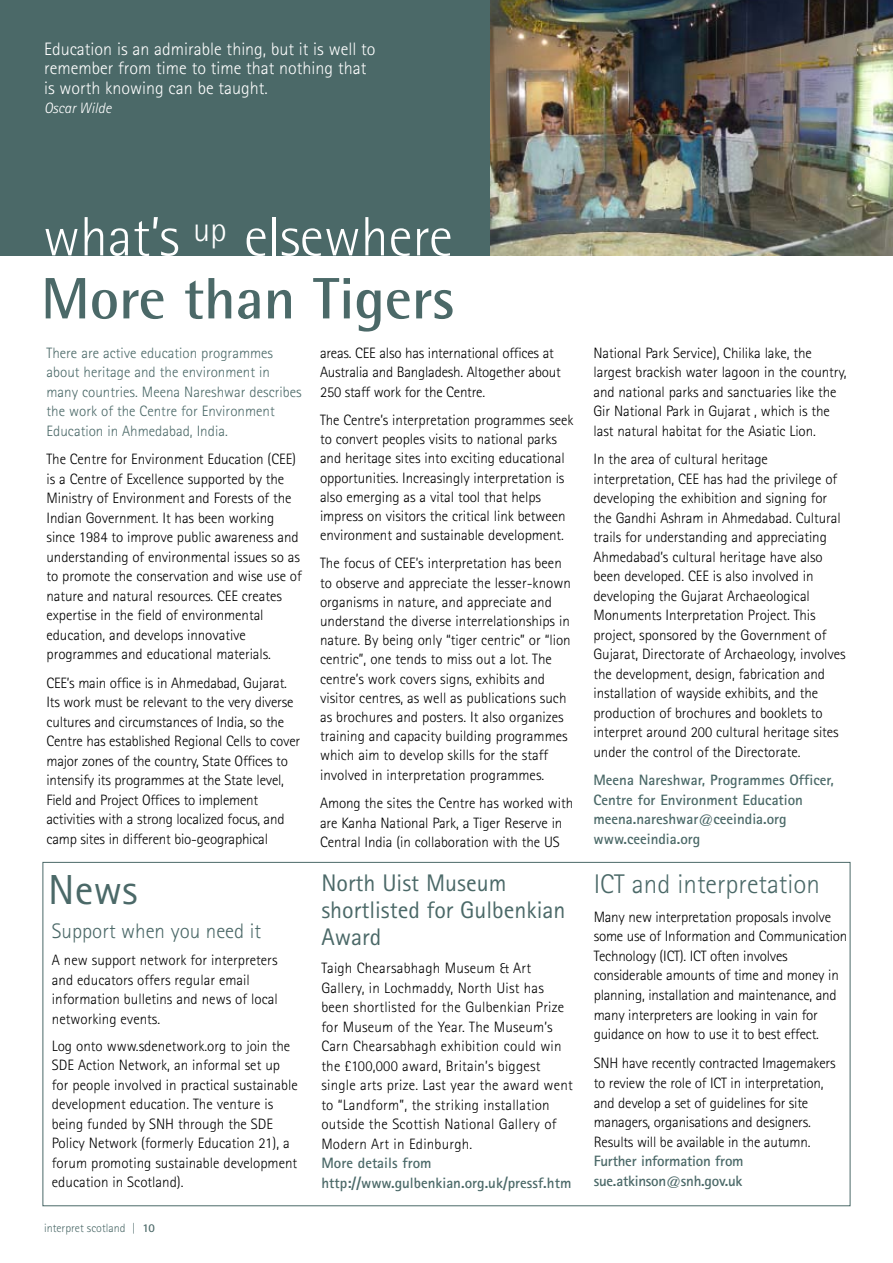
<style>
.page{position:relative;width:893px;height:1263px;background:#fff}
.page>*{position:absolute;margin:0;border:0;box-sizing:border-box;transform-origin:0 0}
.t1{font:700 58.5px "Rotis Semi Sans";color:#4b6968}
.t2{font:300 55.5px "Rotis Semi Sans";color:#fff}
.t3{font:42px "Rotis Sans Serif";color:#4b6968}
.t4{font:300 27px "Rotis Sans Serif";color:#4b6968}
.t5{font:24px/27px "Rotis Sans Serif";color:#4b6968}
.t6{font:300 21px "Rotis Sans Serif";color:#4b6968}
.t7{font:300 18px/19.5px "Rotis Sans Serif";color:#fff}
.t8{font:300 15px/19.5px "Rotis Sans Serif";letter-spacing:-.005em;color:#000}
.t9{font:300 15px/19.5px "Rotis Sans Serif";letter-spacing:.015em;color:#000}
.t10{font:700 15px/19.5px "Rotis Sans Serif";color:#4b6968}
.t11{font:300 15px/19.5px "Rotis Sans Serif";color:#4b6968}
.t12{font:italic 300 15px "Rotis Sans Serif";color:#fff}
.t13{font:300 12px "Rotis Sans Serif";color:#4b6968}
.s1{font-weight:700}
</style>
<div class="page">
<div style="left:0;top:0;width:893px;height:255px;background:#4b6968"></div>
<img style="left:490px;top:0;width:403px;height:255px">
<p class="t7" style="left:44px;top:41px;width:333px">Education is an admirable thing, but it is well to remember from time to time that nothing that is worth knowing can be taught.</p>
<p class="t12" style="left:44px;top:103px;width:69px">Oscar Wilde</p>
<h2 class="t2" style="left:43px;top:217px;width:411px">what’s <sup>up</sup> elsewhere</h2>
<h1 class="t1" style="left:41px;top:278px;width:416px">More than Tigers</h1>
<p class="t11" style="left:47px;top:344px;width:257px">There are active education programmes about heritage and the environment in many countries. Meena Nareshwar describes the work of the Centre for Environment Education in Ahmedabad, India.</p>
<p class="t8" style="left:47px;top:451px;width:257px">The Centre for Environment Education (CEE) is a Centre of Excellence supported by the Ministry of Environment and Forests of the Indian Government. It has been working since 1984 to improve public awareness and understanding of environmental issues so as to promote the conservation and wise use of nature and natural resources. CEE creates expertise in the field of environmental education, and develops innovative programmes and educational materials.</p>
<p class="t8" style="left:47px;top:674px;width:255px">CEE’s main office is in Ahmedabad, Gujarat.<br>Its work must be relevant to the very diverse cultures and circumstances of India, so the Centre has established Regional Cells to cover major zones of the country, State Offices to intensify its programmes at the State level, Field and Project Offices to implement activities with a strong localized focus, and camp sites in different bio-geographical</p>
<h3 class="t3" style="left:48px;top:875px;width:91px">News</h3>
<h3 class="t6" style="left:52px;top:924px;width:211px">Support when you need it</h3>
<p class="t8" style="left:52px;top:952px;width:227px">A new support network for interpreters and educators offers regular email information bulletins and news of local networking events.</p>
<p class="t8" style="left:52px;top:1037px;width:247px">Log onto www.sdenetwork.org to join the SDE Action Network, an informal set up for people involved in practical sustainable development education. The venture is being funded by SNH through the SDE Policy Network (formerly Education 21), a forum promoting sustainable development education in Scotland).</p>
<p class="t13" style="left:44px;top:1224px;width:112px">interpret scotland | <span class="s1">10</span></p>
<p class="t8" style="left:320px;top:344px;width:242px">areas. CEE also has international offices at<br>Australia and Bangladesh. Altogether about<br>250 staff work for the Centre.</p>
<p class="t8" style="left:320px;top:412px;width:255px">The Centre’s interpretation programmes seek to convert peoples visits to national parks and heritage sites into exciting educational opportunities. Increasingly interpretation is also emerging as a vital tool that helps impress on visitors the critical link between environment and sustainable development.</p>
<p class="t8" style="left:320px;top:555px;width:252px">The focus of CEE’s interpretation has been to observe and appreciate the lesser-known organisms in nature, and appreciate and understand the diverse interrelationships in nature. By being only “tiger centric” or “lion centric”, one tends to miss out a lot. The centre’s work covers signs, exhibits and visitor centres, as well as publications such as brochures and posters. It also organizes training and capacity building programmes which aim to develop skills for the staff involved in interpretation programmes.</p>
<p class="t8" style="left:320px;top:795px;width:255px">Among the sites the Centre has worked with are Kanha National Park, a Tiger Reserve in<br>Central India (in collaboration with the US</p>
<h3 class="t5" style="left:321px;top:871px;width:246px">North Uist Museum shortlisted for Gulbenkian<br>Award</h3>
<p class="t9" style="left:321px;top:960px;width:253px">Taigh Chearsabhagh Museum &amp; Art Gallery, in Lochmaddy, North Uist has been shortlisted for the Gulbenkian Prize for Museum of the Year. The Museum’s Carn Chearsabhagh exhibition could win the £100,000 award, Britain’s biggest single arts prize. Last year the award went to “Landform”, the striking installation outside the Scottish National Gallery of Modern Art in Edinburgh.</p>
<p class="t10" style="left:321px;top:1155px;width:252px">More details from http://www.gulbenkian.org.uk/pressf.htm</p>
<p class="t8" style="left:593px;top:344px;width:255px">National Park Service), Chilika lake, the largest brackish water lagoon in the country, and national parks and sanctuaries like the Gir National Park in Gujarat , which is the last natural habitat for the Asiatic Lion.</p>
<p class="t8" style="left:593px;top:451px;width:254px">In the area of cultural heritage interpretation, CEE has had the privilege of developing the exhibition and signing for the Gandhi Ashram in Ahmedabad. Cultural trails for understanding and appreciating Ahmedabad’s cultural heritage have also been developed. CEE is also involved in developing the Gujarat Archaeological Monuments Interpretation Project. This project, sponsored by the Government of Gujarat, Directorate of Archaeology, involves the development, design, fabrication and installation of wayside exhibits, and the production of brochures and booklets to interpret around 200 cultural heritage sites under the control of the Directorate.</p>
<p class="t10" style="left:593px;top:772px;width:242px">Meena Nareshwar, Programmes Officer,<br>Centre for Environment Education meena.nareshwar@ceeindia.org www.ceeindia.org</p>
<h3 class="t4" style="left:594px;top:874px;width:228px">ICT and interpretation</h3>
<p class="t8" style="left:594px;top:908px;width:255px">Many new interpretation proposals involve some use of Information and Communication Technology (ICT). ICT often involves considerable amounts of time and money in planning, installation and maintenance, and many interpreters are looking in vain for guidance on how to use it to best effect.</p>
<p class="t8" style="left:594px;top:1055px;width:243px">SNH have recently contracted Imagemakers to review the role of ICT in interpretation, and develop a set of guidelines for site managers, organisations and designers.<br>Results will be available in the autumn.</p>
<p class="t10" style="left:594px;top:1153px;width:151px">Further information from sue.atkinson@snh.gov.uk</p>
</div>
